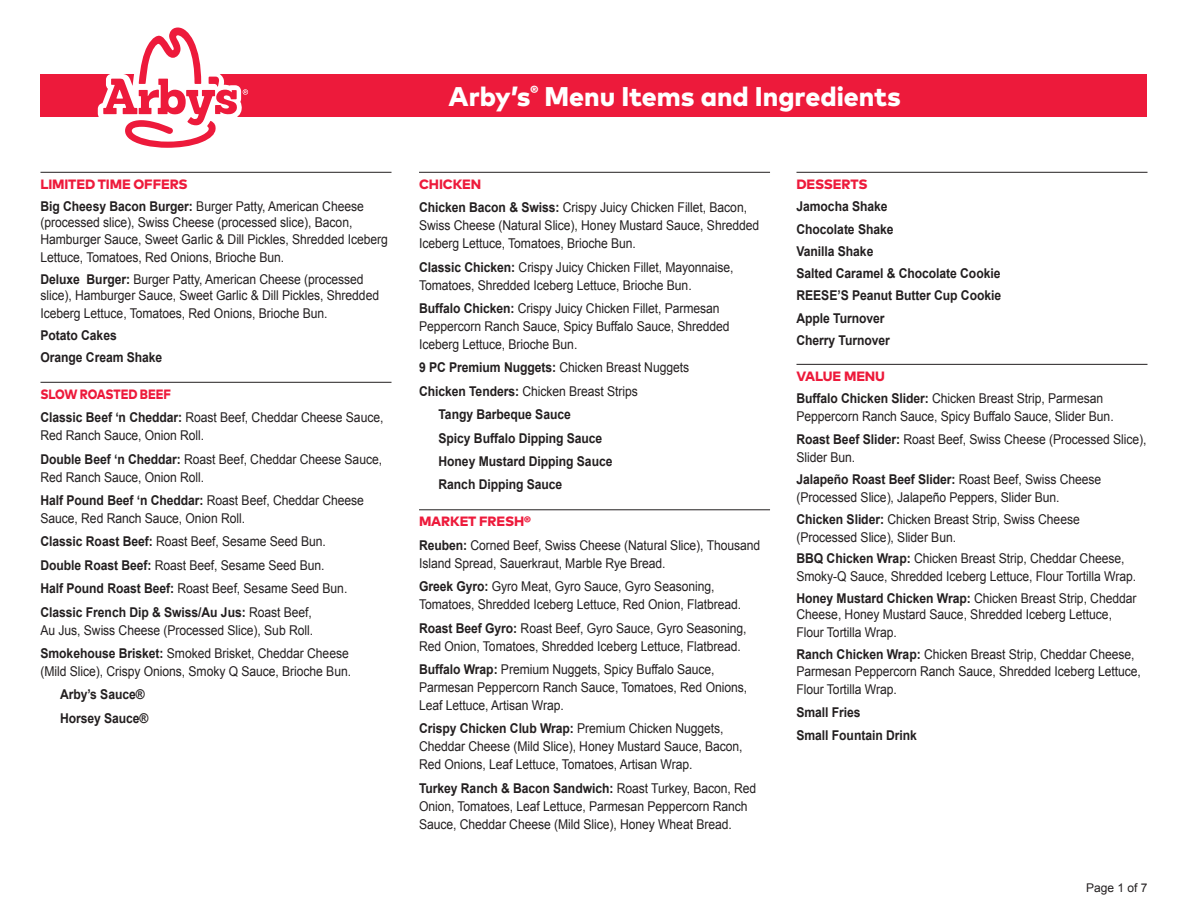
<style>
.page{position:relative;width:1188px;height:918px;background:#fff}
.page>*{position:absolute;margin:0;border:0;box-sizing:border-box;transform-origin:0 0}
.t1{font:800 27px "Mark OT";color:#fff}
.t2{font:13.5px/18px "Arial";letter-spacing:-.005em;color:#231f20;scale:.9 1}
.t3{font:700 13.5px "Arial";letter-spacing:-.005em;color:#231f20;scale:.9 1}
.t4{font:800 13.5px "Mark OT";letter-spacing:-.01em;color:#ed1a3b}
.t5{font:800 13.5px "Mark OT";letter-spacing:-.01em;color:#ed1a3b;scale:.89 1}
.t6{font:12px "Arial";color:#231f20}
.s1{font-weight:700}
</style>
<div class="page">
<div style="left:40px;top:75px;width:1108px;height:42px;background:#ed1a3b"></div>
<svg style="left:98px;top:27px;width:150px;height:121px"></svg>
<hr style="left:40px;top:172px;width:352px;height:1px;background:#231f20">
<hr style="left:40px;top:382px;width:352px;height:1px;background:#231f20">
<hr style="left:419px;top:172px;width:351px;height:1px;background:#231f20">
<hr style="left:419px;top:509px;width:351px;height:1px;background:#231f20">
<hr style="left:796px;top:172px;width:352px;height:1px;background:#231f20">
<hr style="left:796px;top:364px;width:352px;height:1px;background:#231f20">
<p class="t4" style="left:40px;top:175px;width:149px">LIMITED TIME OFFERS</p>
<p class="t2" style="left:40px;top:198px;width:388px;line-height:16.5px"><span class="s1">Big Cheesy Bacon Burger:</span> Burger Patty, American Cheese (processed slice), Swiss Cheese (processed slice), Bacon,<br>Hamburger Sauce, Sweet Garlic &amp; Dill Pickles, Shredded Iceberg</p>
<p class="t2" style="left:40px;top:248px;width:272px">Lettuce, Tomatoes, Red Onions, Brioche Bun.</p>
<p class="t2" style="left:40px;top:271px;width:378px;line-height:16.5px"><span class="s1">Deluxe Burger:</span> Burger Patty, American Cheese (processed slice), Hamburger Sauce, Sweet Garlic &amp; Dill Pickles, Shredded</p>
<p class="t2" style="left:40px;top:305px;width:321px">Iceberg Lettuce, Tomatoes, Red Onions, Brioche Bun.</p>
<p class="t3" style="left:40px;top:326px;width:86px">Potato Cakes</p>
<p class="t3" style="left:40px;top:348px;width:137px">Orange Cream Shake</p>
<p class="t5" style="left:40px;top:385px;width:148px">SLOW ROASTED BEEF</p>
<p class="t2" style="left:40px;top:409px;width:383px"><span class="s1">Classic Beef ‘n Cheddar:</span> Roast Beef, Cheddar Cheese Sauce,<br>Red Ranch Sauce, Onion Roll.</p>
<p class="t2" style="left:40px;top:450px;width:381px"><span class="s1">Double Beef ‘n Cheddar:</span> Roast Beef, Cheddar Cheese Sauce,<br>Red Ranch Sauce, Onion Roll.</p>
<p class="t2" style="left:40px;top:491px;width:361px"><span class="s1">Half Pound Beef ‘n Cheddar:</span> Roast Beef, Cheddar Cheese<br>Sauce, Red Ranch Sauce, Onion Roll.</p>
<p class="t2" style="left:40px;top:533px;width:319px"><span class="s1">Classic Roast Beef:</span> Roast Beef, Sesame Seed Bun.</p>
<p class="t2" style="left:40px;top:556px;width:317px"><span class="s1">Double Roast Beef:</span> Roast Beef, Sesame Seed Bun.</p>
<p class="t2" style="left:40px;top:580px;width:342px"><span class="s1">Half Pound Roast Beef:</span> Roast Beef, Sesame Seed Bun.</p>
<p class="t2" style="left:40px;top:603px;width:304px"><span class="s1">Classic French Dip &amp; Swiss/Au Jus:</span> Roast Beef,<br>Au Jus, Swiss Cheese (Processed Slice), Sub Roll.</p>
<p class="t2" style="left:40px;top:644px;width:347px"><span class="s1">Smokehouse Brisket:</span> Smoked Brisket, Cheddar Cheese (Mild Slice), Crispy Onions, Smoky Q Sauce, Brioche Bun.</p>
<p class="t3" style="left:60px;top:686px;width:96px">Arby’s Sauce®</p>
<p class="t3" style="left:60px;top:709px;width:100px">Horsey Sauce®</p>
<p class="t1" style="left:448px;top:79px;width:454px">Arby’s<sup>®</sup> Menu Items and Ingredients</p>
<p class="t4" style="left:419px;top:175px;width:64px">CHICKEN</p>
<p class="t2" style="left:419px;top:199px;width:379px"><span class="s1">Chicken Bacon &amp; Swiss:</span> Crispy Juicy Chicken Fillet, Bacon,<br>Swiss Cheese (Natural Slice), Honey Mustard Sauce, Shredded<br>Iceberg Lettuce, Tomatoes, Brioche Bun.</p>
<p class="t2" style="left:419px;top:258px;width:351px"><span class="s1">Classic Chicken:</span> Crispy Juicy Chicken Fillet, Mayonnaise,<br>Tomatoes, Shredded Iceberg Lettuce, Brioche Bun.</p>
<p class="t2" style="left:419px;top:299px;width:347px"><span class="s1">Buffalo Chicken:</span> Crispy Juicy Chicken Fillet, Parmesan<br>Peppercorn Ranch Sauce, Spicy Buffalo Sauce, Shredded<br>Iceberg Lettuce, Brioche Bun.</p>
<p class="t2" style="left:419px;top:359px;width:302px"><span class="s1">9 PC Premium Nuggets:</span> Chicken Breast Nuggets</p>
<p class="t2" style="left:419px;top:382px;width:245px"><span class="s1">Chicken Tenders:</span> Chicken Breast Strips</p>
<p class="t3" style="left:439px;top:406px;width:149px">Tangy Barbeque Sauce</p>
<p class="t3" style="left:439px;top:429px;width:184px">Spicy Buffalo Dipping Sauce</p>
<p class="t3" style="left:439px;top:452px;width:195px">Honey Mustard Dipping Sauce</p>
<p class="t3" style="left:439px;top:476px;width:139px">Ranch Dipping Sauce</p>
<p class="t4" style="left:419px;top:513px;width:113px">MARKET FRESH®</p>
<p class="t2" style="left:419px;top:536px;width:381px"><span class="s1">Reuben:</span> Corned Beef, Swiss Cheese (Natural Slice), Thousand<br>Island Spread, Sauerkraut, Marble Rye Bread.</p>
<p class="t2" style="left:419px;top:578px;width:359px"><span class="s1">Greek Gyro:</span> Gyro Meat, Gyro Sauce, Gyro Seasoning,<br>Tomatoes, Shredded Iceberg Lettuce, Red Onion, Flatbread.</p>
<p class="t2" style="left:419px;top:619px;width:365px"><span class="s1">Roast Beef Gyro:</span> Roast Beef, Gyro Sauce, Gyro Seasoning,<br>Red Onion, Tomatoes, Shredded Iceberg Lettuce, Flatbread.</p>
<p class="t2" style="left:419px;top:660px;width:366px"><span class="s1">Buffalo Wrap:</span> Premium Nuggets, Spicy Buffalo Sauce,<br>Parmesan Peppercorn Ranch Sauce, Tomatoes, Red Onions,<br>Leaf Lettuce, Artisan Wrap.</p>
<p class="t2" style="left:419px;top:720px;width:361px"><span class="s1">Crispy Chicken Club Wrap:</span> Premium Chicken Nuggets,<br>Cheddar Cheese (Mild Slice), Honey Mustard Sauce, Bacon,<br>Red Onions, Leaf Lettuce, Tomatoes, Artisan Wrap.</p>
<p class="t2" style="left:419px;top:779px;width:376px"><span class="s1">Turkey Ranch &amp; Bacon Sandwich:</span> Roast Turkey, Bacon, Red<br>Onion, Tomatoes, Leaf Lettuce, Parmesan Peppercorn Ranch<br>Sauce, Cheddar Cheese (Mild Slice), Honey Wheat Bread.</p>
<p class="t4" style="left:796px;top:175px;width:73px">DESSERTS</p>
<p class="t3" style="left:796px;top:198px;width:103px">Jamocha Shake</p>
<p class="t3" style="left:796px;top:220px;width:109px">Chocolate Shake</p>
<p class="t3" style="left:796px;top:242px;width:87px">Vanilla Shake</p>
<p class="t3" style="left:796px;top:265px;width:228px">Salted Caramel &amp; Chocolate Cookie</p>
<p class="t3" style="left:796px;top:287px;width:229px">REESE’S Peanut Butter Cup Cookie</p>
<p class="t3" style="left:796px;top:309px;width:99px">Apple Turnover</p>
<p class="t3" style="left:796px;top:331px;width:105px">Cherry Turnover</p>
<p class="t4" style="left:796px;top:367px;width:90px">VALUE MENU</p>
<p class="t2" style="left:796px;top:390px;width:354px"><span class="s1">Buffalo Chicken Slider:</span> Chicken Breast Strip, Parmesan<br>Peppercorn Ranch Sauce, Spicy Buffalo Sauce, Slider Bun.</p>
<p class="t2" style="left:796px;top:430px;width:391px"><span class="s1">Roast Beef Slider:</span> Roast Beef, Swiss Cheese (Processed Slice),<br>Slider Bun.</p>
<p class="t2" style="left:796px;top:470px;width:340px"><span class="s1">Jalapeño Roast Beef Slider:</span> Roast Beef, Swiss Cheese (Processed Slice), Jalapeño Peppers, Slider Bun.</p>
<p class="t2" style="left:796px;top:511px;width:316px"><span class="s1">Chicken Slider:</span> Chicken Breast Strip, Swiss Cheese (Processed Slice), Slider Bun.</p>
<p class="t2" style="left:796px;top:549px;width:379px"><span class="s1">BBQ Chicken Wrap:</span> Chicken Breast Strip, Cheddar Cheese,<br>Smoky-Q Sauce, Shredded Iceberg Lettuce, Flour Tortilla Wrap.</p>
<p class="t2" style="left:796px;top:590px;width:379px;line-height:16.5px"><span class="s1">Honey Mustard Chicken Wrap:</span> Chicken Breast Strip, Cheddar<br>Cheese, Honey Mustard Sauce, Shredded Iceberg Lettuce,</p>
<p class="t2" style="left:796px;top:624px;width:113px">Flour Tortilla Wrap.</p>
<p class="t2" style="left:796px;top:646px;width:384px;line-height:16.5px"><span class="s1">Ranch Chicken Wrap:</span> Chicken Breast Strip, Cheddar Cheese,<br>Parmesan Peppercorn Ranch Sauce, Shredded Iceberg Lettuce,</p>
<p class="t2" style="left:796px;top:680px;width:113px">Flour Tortilla Wrap.</p>
<p class="t3" style="left:796px;top:704px;width:73px">Small Fries</p>
<p class="t3" style="left:796px;top:726px;width:135px">Small Fountain Drink</p>
<p class="t6" style="left:1086px;top:880px;width:63px">Page 1 of 7</p>
</div>
